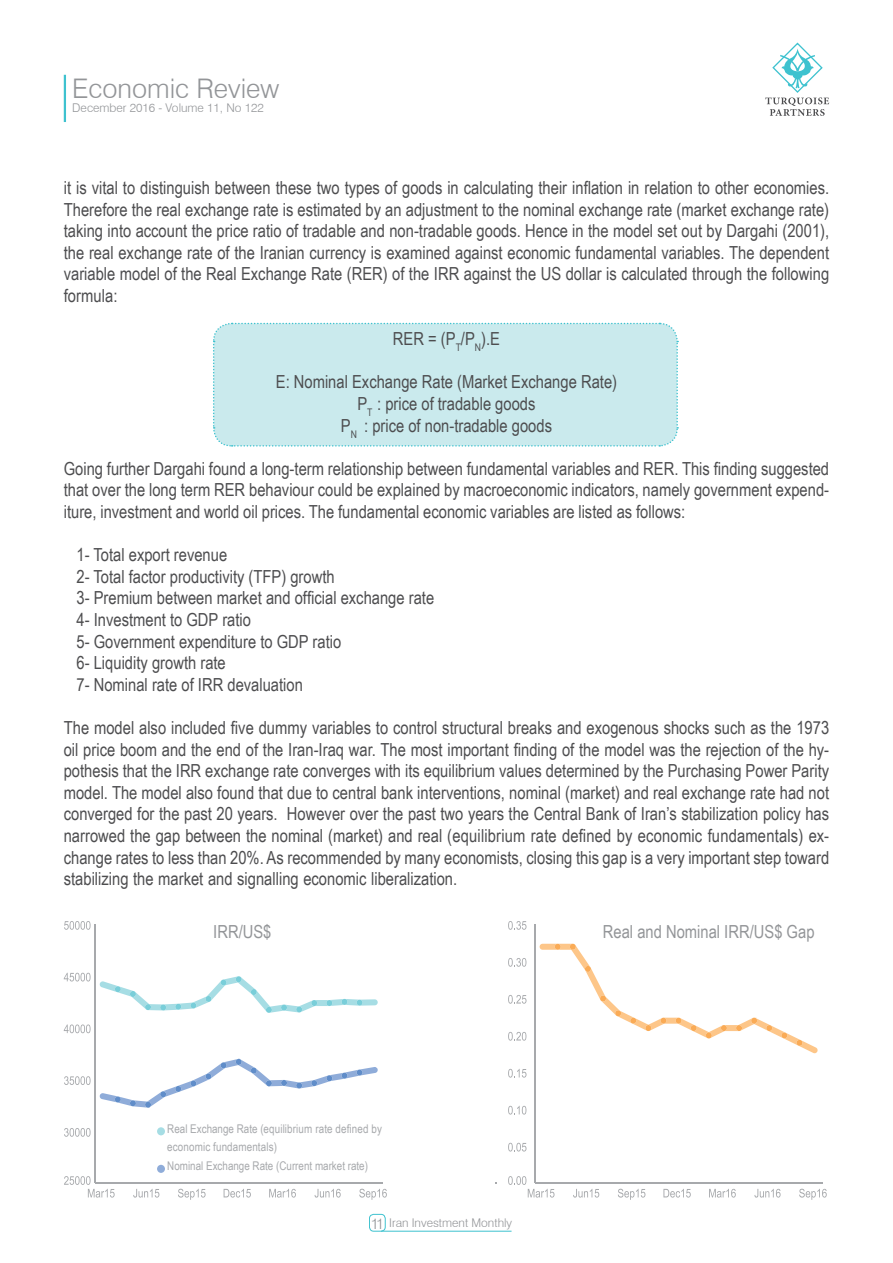
<style>
.page{position:relative;width:893px;height:1263px;background:#fff}
.page>*{position:absolute;margin:0;border:0;box-sizing:border-box;transform-origin:0 0}
.t1{font:300 27px "Swiss 721 BT";color:#939598}
.t2{font:18px/21.6px "Arial Narrow";color:#4d4d4f;text-align:justify}
.t3{font:18px "Arial Narrow";color:#939598}
.t4{font:300 15px "Swiss 721 BT";color:#939598}
.t5{font:12px/18.6px "Arial Narrow";color:#a7a9ac}
.t6{font:300 12px "Swiss 721 BT";color:#939598}
</style>
<div class="page">
<div style="left:369px;top:1214px;width:16px;height:17px;border:1px solid #3ec2cf;border-radius:4px"></div>
<hr style="left:381px;top:1231px;width:131px;height:1px;background:#3ec2cf">
<hr style="left:64px;top:75px;width:2px;height:47px;background:#3ec2cf">
<svg style="left:765px;top:42px;width:64px;height:74px"></svg>
<div style="left:213px;top:322px;width:466px;height:125px;background:#caeaed"></div>
<hr style="left:95px;top:1183px;width:287px;height:1px;background:#a7a9ac">
<svg style="left:64px;top:1128px;width:27px;height:9px"></svg>
<svg style="left:64px;top:1076px;width:27px;height:9px"></svg>
<svg style="left:64px;top:1024px;width:27px;height:9px"></svg>
<svg style="left:64px;top:973px;width:27px;height:8px"></svg>
<svg style="left:64px;top:921px;width:27px;height:9px"></svg>
<hr style="left:95px;top:924px;width:1px;height:259px;background:#a7a9ac">
<svg style="left:99px;top:976px;width:279px;height:37px"></svg>
<svg style="left:99px;top:1059px;width:279px;height:49px"></svg>
<svg style="left:359px;top:1189px;width:28px;height:11px"></svg>
<svg style="left:315px;top:1189px;width:26px;height:8px"></svg>
<svg style="left:269px;top:1189px;width:27px;height:8px"></svg>
<svg style="left:224px;top:1189px;width:27px;height:8px"></svg>
<svg style="left:178px;top:1189px;width:28px;height:11px"></svg>
<svg style="left:133px;top:1189px;width:26px;height:8px"></svg>
<svg style="left:64px;top:1176px;width:51px;height:21px"></svg>
<hr style="left:535px;top:1183px;width:287px;height:1px;background:#a7a9ac">
<svg style="left:508px;top:1143px;width:18px;height:8px"></svg>
<svg style="left:508px;top:1106px;width:18px;height:8px"></svg>
<svg style="left:508px;top:1069px;width:18px;height:8px"></svg>
<svg style="left:508px;top:1032px;width:18px;height:9px"></svg>
<svg style="left:508px;top:995px;width:18px;height:9px"></svg>
<svg style="left:508px;top:958px;width:18px;height:9px"></svg>
<svg style="left:508px;top:921px;width:18px;height:9px"></svg>
<hr style="left:534px;top:924px;width:2px;height:259px;background:#a7a9ac">
<svg style="left:540px;top:944px;width:278px;height:109px"></svg>
<svg style="left:799px;top:1189px;width:28px;height:11px"></svg>
<svg style="left:754px;top:1189px;width:27px;height:8px"></svg>
<svg style="left:709px;top:1189px;width:27px;height:8px"></svg>
<svg style="left:663px;top:1189px;width:28px;height:8px"></svg>
<svg style="left:618px;top:1189px;width:27px;height:11px"></svg>
<svg style="left:573px;top:1189px;width:26px;height:8px"></svg>
<svg style="left:508px;top:1176px;width:46px;height:21px"></svg>
<div style="left:157px;top:1127px;width:8px;height:8px;background:#a6dde4;border-radius:50%"></div>
<div style="left:157px;top:1165px;width:8px;height:8px;background:#8facd9;border-radius:50%"></div>
<h1 class="t1" style="left:72px;top:72px;width:208px">Economic Review</h1>
<p class="t6" style="left:72px;top:101px;width:193px">December 2016 - Volume 11, No 122</p>
<p class="t2" style="left:64px;top:176px;width:767px">isit vital to distinguish between these two types of goods in calculating their inflation in relation to other economies.<br>Therefore the real exchange rate is estimated by an adjustment to the nominal exchange rate (market exchange rate( taking into account the price ratio of tradable and non-tradable goods. Hence in the model set out by Dargahi )2001 ,( the real exchange rate of the Iranian currency is examined against economic fundamental variables. The dependent variable model of the Real Exchange Rate (RER) of the IRR against the US dollar is calculated through the following formula:</p>
<p class="t2" style="left:393px;top:327px;width:109px">RER = (P<sub>T</sub> P<sub>N</sub> E.)</p>
<p class="t2" style="left:461px;top:327px;width:6px">/</p>
<p class="t2" style="left:276px;top:370px;width:343px;text-align:center">:E Nominal Exchange Rate (Market Exchange Rate(<br>P<sub>T</sub> : price of tradable goods<br>P<sub>N</sub> : price of non-tradable goods</p>
<p class="t2" style="left:64px;top:457px;width:767px">Going further Dargahi found a long-term relationship between fundamental variables and RER. This finding suggested</p>
<p class="t2" style="left:64px;top:500px;width:623px">iture, investment and world oil prices. The fundamental economic variables are listed as follows:</p>
<p class="t2" style="left:64px;top:478px;width:767px">that over the long term RER behaviour could be explained by macroeconomic indicators, namely government expend-</p>
<p class="t2" style="left:77px;top:543px;width:359px;text-align:left">1- Total export revenue<br>2- Total factor productivity (TFP) growth<br>3- Premium between market and official exchange rate 4- Investment to GDP ratio<br>5- Government expenditure to GDP ratio<br>6- Liquidity growth rate<br>7- Nominal rate of IRR devaluation</p>
<p class="t2" style="left:64px;top:716px;width:767px">The model also included five dummy variables to control structural breaks and exogenous shocks such as the 1973</p>
<p class="t2" style="left:64px;top:759px;width:767px">pothesis that the IRR exchange rate converges with its equilibrium values determined by the Purchasing Power Parity</p>
<p class="t2" style="left:64px;top:738px;width:767px">oil price boom and the end of the Iran-Iraq war. The most important finding of the model was the rejection of the hy-</p>
<p class="t2" style="left:64px;top:781px;width:767px;text-align:right">model. The model also found that due to central bank interventions, nominal (market) and real exchange rate had not<br>However over the past two years the Central Bank of Iran s’ stabilization policy has</p>
<p class="t2" style="left:64px;top:802px;width:215px">converged for the past 20 years.</p>
<p class="t2" style="left:64px;top:846px;width:767px">change rates to less than 20%.As recommended by many economists, closing this gap ais very important step toward</p>
<p class="t2" style="left:64px;top:824px;width:767px">narrowed the gap between the nominal (market) and real (equilibrium rate defined by economic fundamentals) ex-</p>
<p class="t2" style="left:64px;top:867px;width:395px">stabilizing the market and signalling economic liberalization.</p>
<p class="t3" style="left:213px;top:919px;width:60px">IRR/US$</p>
<p class="t5" style="left:167px;top:1119px;width:216px">Real Exchange Rate (equilibrium rate defined by economic fundamentals(<br>Nominal Exchange Rate (Current market rate(</p>
<p class="t4" style="left:371px;top:1214px;width:15px">11</p>
<p class="t6" style="left:389px;top:1216px;width:125px">Iran Investment Monthly</p>
<p class="t3" style="left:603px;top:919px;width:213px">Real and Nominal IRR/US$ Gap</p>
</div>
